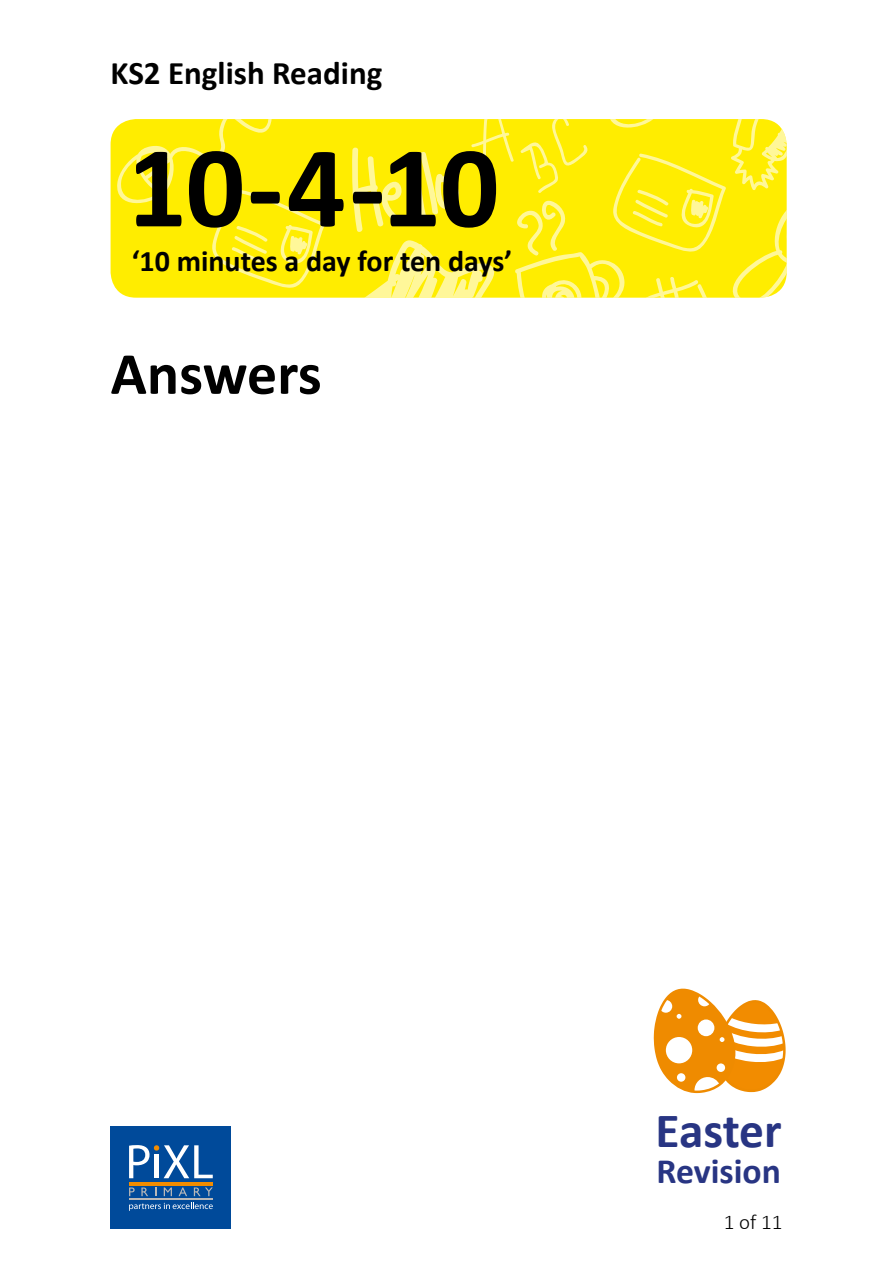
<style>
.page{position:relative;width:893px;height:1263px;background:#fff}
.page>*{position:absolute;margin:0;border:0;box-sizing:border-box;transform-origin:0 0}
.t1{font:700 117px "Calibri";color:#000}
.t2{font:700 60px "Calibri";letter-spacing:-.005em;color:#000}
.t3{font:700 49.5px "Calibri";letter-spacing:-.01em;color:#283583}
.t4{font:700 35.7px "Calibri";color:#283583}
.t5{font:700 33px "Calibri";color:#000}
.t6{font:700 30px "Calibri";color:#000}
.t7{font:300 21px "Calibri";color:#000}
</style>
<div class="page">
<div style="left:111px;top:119px;width:676px;height:179px;background:#ffed00;border-radius:26px"></div>
<svg style="left:129px;top:297px;width:105px;height:1px"></svg>
<svg style="left:114px;top:119px;width:211px;height:169px"></svg>
<svg style="left:344px;top:119px;width:443px;height:179px"></svg>
<div style="left:111px;top:1127px;width:120px;height:102px;background:#004a9a"></div>
<svg style="left:129px;top:1145px;width:84px;height:33px"></svg>
<hr style="left:129px;top:1182px;width:84px;height:3px;background:#f28c00">
<svg style="left:129px;top:1187px;width:6px;height:9px"></svg>
<svg style="left:141px;top:1187px;width:7px;height:9px"></svg>
<svg style="left:164px;top:1187px;width:8px;height:9px"></svg>
<svg style="left:179px;top:1187px;width:8px;height:9px"></svg>
<svg style="left:194px;top:1187px;width:19px;height:9px"></svg>
<hr style="left:129px;top:1198px;width:84px;height:2px;background:#b9b8b8">
<div style="left:154px;top:1154px;width:5px;height:24px;background:#fff"></div>
<svg style="left:129px;top:1202px;width:84px;height:9px"></svg>
<svg style="left:654px;top:989px;width:132px;height:104px"></svg>
<p class="t5" style="left:111px;top:52px;width:273px">KS2 English Reading</p>
<h1 class="t1" style="left:128px;top:113px;width:373px">10-4-10</h1>
<p class="t6" style="left:132px;top:242px;width:382px">‘10 minutes a day for ten days’</p>
<h2 class="t2" style="left:111px;top:335px;width:213px">Answers</h2>
<h3 class="t3" style="left:655px;top:1099px;width:128px">Easter</h3>
<p class="t4" style="left:656px;top:1148px;width:126px">Revision</p>
<p class="t7" style="left:724px;top:1209px;width:60px">1 of 11</p>
</div>
